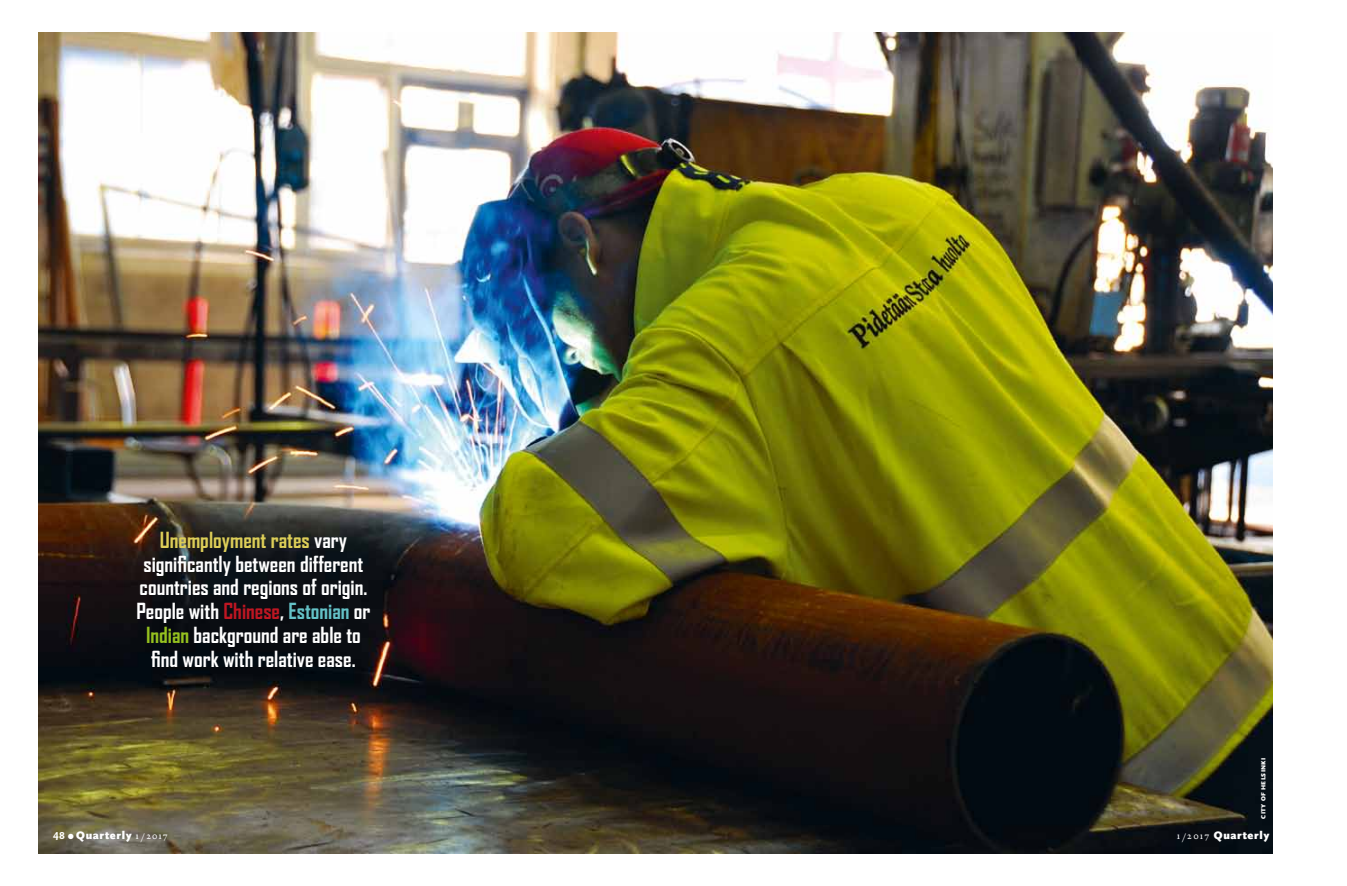
<style>
.page{position:relative;width:1347px;height:886px;background:#fff}
.page>*{position:absolute;margin:0;border:0;box-sizing:border-box;transform-origin:0 0}
.t1{font:700 21.25px/23.8px "Agency FB";color:#fff;text-align:center}
.t2{font:900 11.25px "Scala Sans Pro";letter-spacing:.065em;color:#fff}
.t3{font:900 6.25px "Scala Sans Pro";letter-spacing:.06em;color:#fff}
.s1{color:#ddce58}
.s2{color:#be1622}
.s3{color:#64c2c7}
.s4{color:#95c11f}
.s5{font-family:"Goudy Sans Std";font-weight:700}
.s6{font-weight:400}
.s7{font-family:"Arno Pro";font-weight:400}
</style>
<div class="page">
<img style="left:39px;top:33px;width:1233px;height:820px">
<p class="t1" style="left:136px;top:527px;width:236px"><span class="s1">Unemployment rates</span> vary significantly between different countries and regions of origin.<br>People with <span class="s2">Chinese</span>, <span class="s3">Estonian</span> or<br><span class="s4">Indian</span> background are able to find work with relative ease.</p>
<p class="t3" style="left:1259px;top:818px;width:63px;rotate:-90deg">city of helsinki</p>
<p class="t2" style="left:53px;top:829px;width:116px"><span class="s5">48</span><span class="s6">○</span> Quarterly <span class="s7">1/2017</span></p>
<p class="t2" style="left:1176px;top:829px;width:118px"><span class="s7">1/2017</span> Quarterly <span class="s6">○</span> <span class="s5">49</span></p>
</div>
